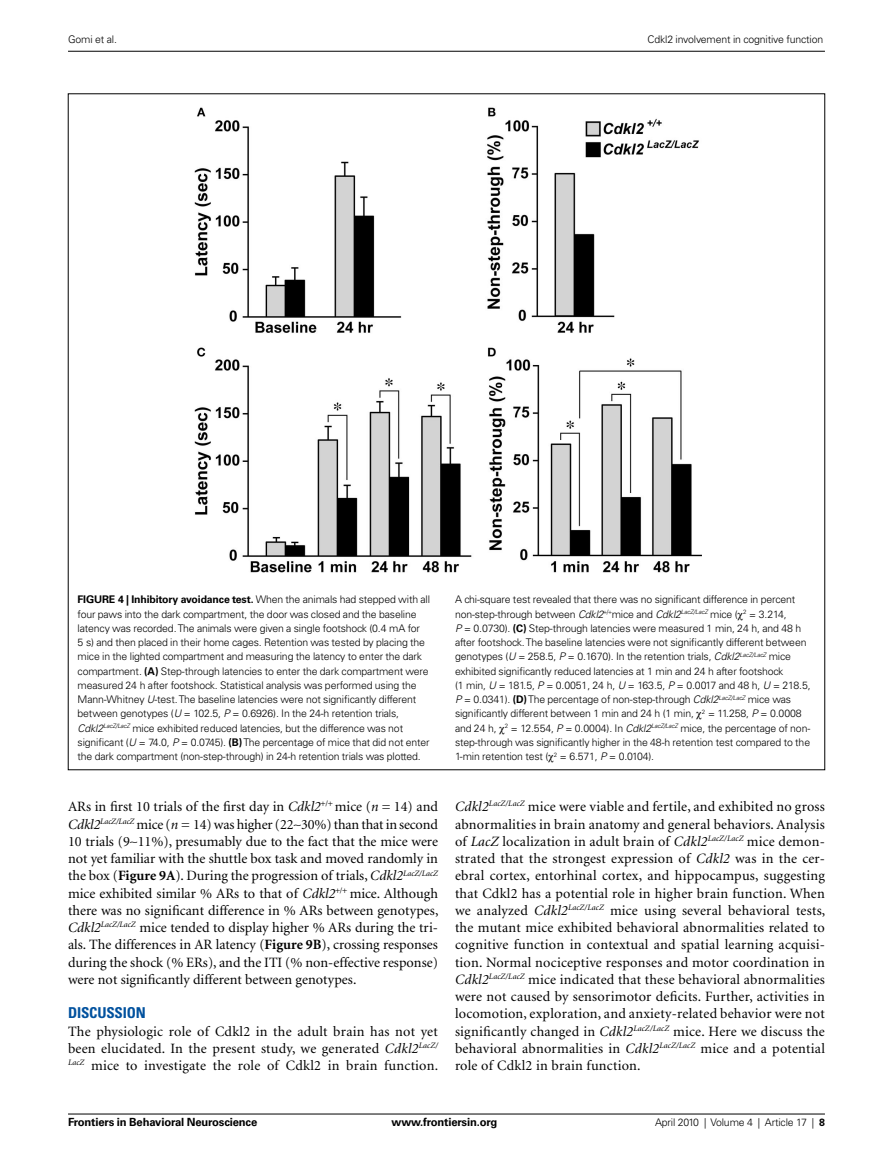
<style>
.page{position:relative;width:893px;height:1170px;background:#fff}
.page>*{position:absolute;margin:0;border:0;box-sizing:border-box;transform-origin:0 0}
.t1{font:700 condensed 15px "Univers";letter-spacing:-.01em;color:#00519e}
.t2{font:14.25px/17.2px "Minion";letter-spacing:.015em;color:#000;text-align:justify}
.t3{font:700 11.25px "Univers";letter-spacing:-.015em;color:#000}
.t4{font:300 10.5px/14.2px "Univers";letter-spacing:-.015em;color:#000}
.s1{font-weight:700}
.s2{font-style:italic}
</style>
<div class="page">
<hr style="left:68px;top:1113px;width:757px;height:1px;background:#000">
<hr style="left:68px;top:51px;width:757px;height:1px;background:#000">
<img style="left:194px;top:107px;width:508px;height:466px">
<p class="t4" style="left:68px;top:33px;width:51px">Gomi et al.</p>
<p class="t4" style="left:648px;top:33px;width:177px">Cdkl2 involvement in cognitive function</p>
<p class="t4" style="left:78px;top:593px;width:354px"><span class="s1">FIGURE 4 | Inhibitory avoidance test.</span> When the animals had stepped with all four paws into the dark compartment, the door was closed and the baseline latency was recorded. The animals were given a single footshock (0.4 mA for<br>5 s) and then placed in their home cages. Retention was tested by placing the mice in the lighted compartment and measuring the latency to enter the dark compartment. <span class="s1">(A)</span> Step-through latencies to enter the dark compartment were measured 24 h after footshock. Statistical analysis was performed using the Mann-Whitney <span class="s2">U</span>-test. The baseline latencies were not significantly different between genotypes (<span class="s2">U</span> = 102.5, <span class="s2">P</span> = 0.6926). In the 24-h retention trials, <span class="s2">Cdkl2</span><sup>LacZ/LacZ</sup> mice exhibited reduced latencies, but the difference was not significant (<span class="s2">U</span> = 74.0, <span class="s2">P</span> = 0.0745). <span class="s1">(B)</span> The percentage of mice that did not enter the dark compartment (non-step-through) in 24-h retention trials was plotted.</p>
<p class="t4" style="left:455px;top:593px;width:357px">A chi-square test revealed that there was no significant difference in percent non-step-through between <span class="s2">Cdkl2</span> <sup>/</sup> mice and <span class="s2">Cdkl2</span><sup>LacZ/LacZ</sup> mice ( <sup>2</sup> = 3.214,<br><span class="s2">P</span> = 0.0730). <span class="s1">(C)</span> Step-through latencies were measured 1 min, 24 h, and 48 h after footshock. The baseline latencies were not significantly different between genotypes (<span class="s2">U</span> = 258.5, <span class="s2">P</span> = 0.1670). In the retention trials, <span class="s2">Cdkl2</span><sup>LacZ/LacZ</sup> mice exhibited significantly reduced latencies at 1 min and 24 h after footshock<br>(1 min, <span class="s2">U</span> = 181.5, <span class="s2">P</span> = 0.0051, 24 h, <span class="s2">U</span> = 163.5, <span class="s2">P</span> = 0.0017 and 48 h, <span class="s2">U</span> = 218.5, <span class="s2">P</span> = 0.0341). <span class="s1">(D)</span> The percentage of non-step-through <span class="s2">Cdkl2</span><sup>LacZ/LacZ</sup> mice was significantly different between 1 min and 24 h (1 min, <sup>2</sup> = 11.258, <span class="s2">P</span> = 0.0008 and 24 h, <sup>2</sup> = 12.554, <span class="s2">P</span> = 0.0004). In <span class="s2">Cdkl2</span><sup>LacZ/LacZ</sup> mice, the percentage of non&shy;step-through was significantly higher in the 48-h retention test compared to the 1-min retention test ( <sup>2</sup> = 6.571, <span class="s2">P</span> = 0.0104).</p>
<p class="t2" style="left:68px;top:799px;width:372px">ARs in first 10 trials of the first day in <span class="s2">Cdkl2</span> <sup>/</sup> mice (<span class="s2">n</span> = 14) and <span class="s2">Cdkl2</span><sup>LacZ/LacZ</sup> mice (<span class="s2">n</span> = 14) was higher (22∼30%) than that in second 10 trials (9∼11%), presumably due to the fact that the mice were not yet familiar with the shuttle box task and moved randomly in the box (<span class="s1">Figure 9A</span>). During the progression of trials, <span class="s2">Cdkl2</span><sup>LacZ/LacZ </sup>mice exhibited similar % ARs to that of <span class="s2">Cdkl2</span> <sup>/</sup> mice. Although there was no significant difference in % ARs between genotypes, <span class="s2">Cdkl2</span><sup>LacZ/LacZ</sup> mice tended to display higher % ARs during the tri&shy;als. The differences in AR latency (<span class="s1">Figure 9B</span>), crossing responses during the shock (% ERs), and the ITI (% non-effective response) were not significantly different between genotypes.</p>
<p class="t1" style="left:68px;top:1007px;width:79px">DISCUSSION</p>
<p class="t2" style="left:68px;top:1023px;width:372px">The physiologic role of Cdkl2 in the adult brain has not yet been elucidated. In the present study, we generated <span class="s2">Cdkl2</span><sup>LacZ/ LacZ</sup> mice to investigate the role of Cdkl2 in brain function.</p>
<p class="t2" style="left:455px;top:799px;width:372px"><span class="s2">Cdkl2</span><sup>LacZ/LacZ</sup> mice were viable and fertile, and exhibited no gross abnormalities in brain anatomy and general behaviors. Analysis of <span class="s2">LacZ</span> localization in adult brain of <span class="s2">Cdkl2</span><sup>LacZ/LacZ</sup> mice demon&shy;strated that the strongest expression of <span class="s2">Cdkl2</span> was in the cer&shy;ebral cortex, entorhinal cortex, and hippocampus, suggesting that Cdkl2 has a potential role in higher brain function. When we analyzed <span class="s2">Cdkl2</span><sup>LacZ/LacZ</sup> mice using several behavioral tests, the mutant mice exhibited behavioral abnormalities related to cognitive function in contextual and spatial learning acquisi&shy;tion. Normal nociceptive responses and motor coordination in <span class="s2">Cdkl2</span><sup>LacZ/LacZ</sup> mice indicated that these behavioral abnormalities were not caused by sensorimotor deficits. Further, activities in locomotion, exploration, and anxiety-related behavior were not significantly changed in <span class="s2">Cdkl2</span><sup>LacZ/LacZ</sup> mice. Here we discuss the behavioral abnormalities in <span class="s2">Cdkl2</span><sup>LacZ/LacZ</sup> mice and a potential role of Cdkl2 in brain function.</p>
<p class="t3" style="left:68px;top:1117px;width:191px">Frontiers in Behavioral Neuroscience</p>
<p class="t3" style="left:392px;top:1117px;width:107px">www.frontiersin.org</p>
<p class="t4" style="left:655px;top:1115px;width:171px">April 2010 | Volume 4 | Article 17 | <span class="s1">8</span></p>
</div>
